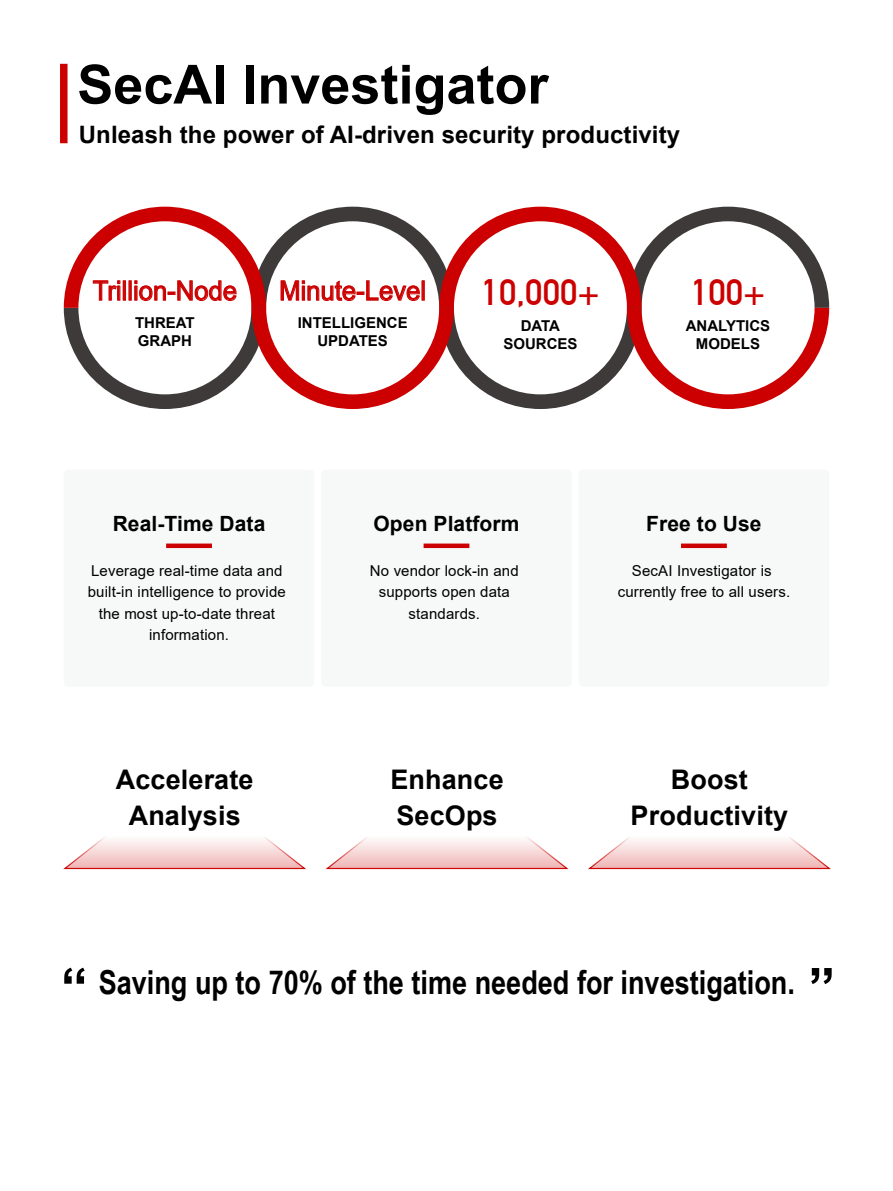
<style>
.page{position:relative;width:893px;height:1191px;background:#fff}
.page>*{position:absolute;margin:0;border:0;box-sizing:border-box;transform-origin:0 0}
.t1{font:700 54px "Arial";color:#000}
.t2{font:700 36px "DIN Alternate";letter-spacing:.005em;color:#c00}
.t3{font:700 33px "Arial Narrow";color:#000}
.t4{font:700 27px/36px "Arial";letter-spacing:.005em;color:#000;text-align:center}
.t5{font:27px "Arial";color:#c00;scale:.95 1}
.t6{font:700 24px "Arial";letter-spacing:.005em;color:#000}
.t7{font:700 21px "Arial";letter-spacing:.005em;color:#000}
.t8{font:15px/21px "Arial";letter-spacing:.01em;color:#000;text-align:center}
.t9{font:700 15px/18px "Arial";color:#000;text-align:center}
</style>
<div class="page">
<div style="left:60px;top:64px;width:8px;height:79px;background:#c00"></div>
<div style="left:64px;top:470px;width:250px;height:217px;background:#f7f8f8;border-radius:4px"></div>
<div style="left:321px;top:470px;width:251px;height:217px;background:#f7f8f8;border-radius:4px"></div>
<div style="left:579px;top:470px;width:250px;height:217px;background:#f7f8f8;border-radius:4px"></div>
<div style="left:166px;top:543px;width:46px;height:5px;background:#c00"></div>
<div style="left:424px;top:543px;width:45px;height:5px;background:#c00"></div>
<div style="left:681px;top:543px;width:46px;height:5px;background:#c00"></div>
<svg style="left:63px;top:837px;width:243px;height:33px"></svg>
<svg style="left:326px;top:837px;width:243px;height:33px"></svg>
<svg style="left:588px;top:837px;width:243px;height:33px"></svg>
<svg style="left:64px;top:207px;width:765px;height:202px"></svg>
<h1 class="t1" style="left:77px;top:46px;width:473px">SecAI Investigator</h1>
<h3 class="t6" style="left:79px;top:118px;width:603px">Unleash the power of AI-driven security productivity</h3>
<h3 class="t5" style="left:93px;top:272px;width:154px">Trillion-Node</h3>
<p class="t9" style="left:135px;top:314px;width:61px;text-align:left">THREAT<br>GRAPH</p>
<h3 class="t5" style="left:279px;top:272px;width:156px">Minute-Level</h3>
<p class="t9" style="left:298px;top:314px;width:112px">INTELLIGENCE<br>UPDATES</p>
<h2 class="t2" style="left:482px;top:265px;width:119px">10,000+</h2>
<p class="t9" style="left:503px;top:316px;width:76px">DATA<br>SOURCES</p>
<h2 class="t2" style="left:691px;top:265px;width:75px">100+</h2>
<p class="t9" style="left:686px;top:316px;width:86px">ANALYTICS<br>MODELS</p>
<h3 class="t7" style="left:113px;top:509px;width:154px">Real-Time Data</h3>
<p class="t8" style="left:88px;top:560px;width:200px">Leverage real-time data and built-in intelligence to provide the most up-to-date threat information.</p>
<h3 class="t7" style="left:373px;top:509px;width:147px">Open Platform</h3>
<p class="t8" style="left:370px;top:560px;width:150px">No vendor lock-in and supports open data standards.</p>
<h3 class="t7" style="left:646px;top:509px;width:117px">Free to Use</h3>
<p class="t8" style="left:618px;top:560px;width:174px">SecAI Investigator is currently free to all users.</p>
<h3 class="t4" style="left:116px;top:762px;width:139px">Accelerate<br>Analysis</h3>
<h3 class="t4" style="left:390px;top:762px;width:115px;text-align:left">Enhance<br>SecOps</h3>
<h3 class="t4" style="left:631px;top:762px;width:159px">Boost<br>Productivity</h3>
<h1 class="t1" style="left:61px;top:949px;width:28px">“</h1>
<h1 class="t1" style="left:808px;top:949px;width:28px">”</h1>
<h3 class="t3" style="left:99px;top:957px;width:698px">Saving up to 70% of the time needed for investigation.</h3>
</div>
